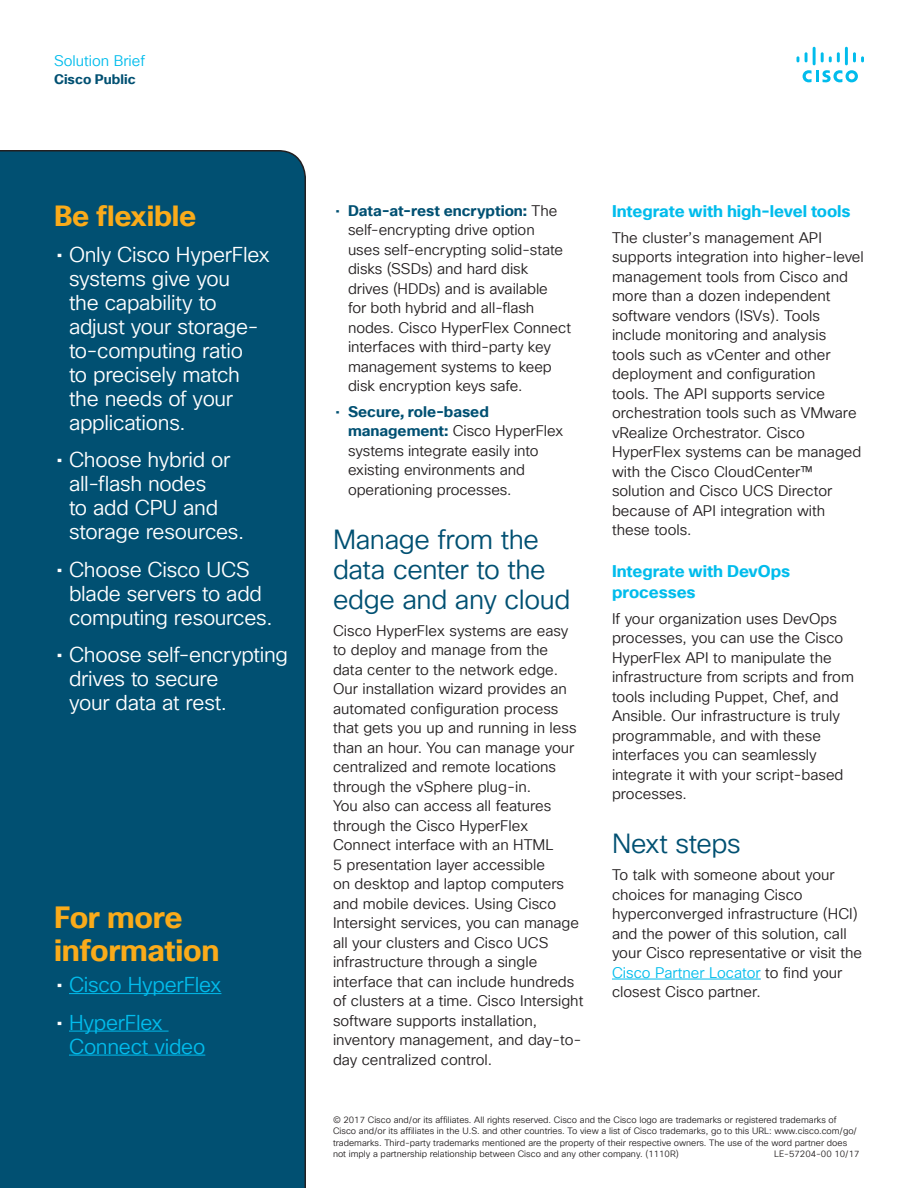
<style>
.page{position:relative;width:918px;height:1188px;background:#fff}
.page>*{position:absolute;margin:0;border:0;box-sizing:border-box;transform-origin:0 0}
.Sidebar_Heading_Oran{font:700 30px/33px "Cisco Sans TT";letter-spacing:-.01em;color:#faab1a}
.Sidebar_Heading_2nd{font:700 28.5px "Cisco Sans TT";letter-spacing:-.01em;color:#faab1a}
.Subhead2_Indigo{font:27px/30px "Cisco Sans TT Light";letter-spacing:-.015em;color:#015072}
.t1{font:21px/24px "Cisco Sans TT Light";letter-spacing:-.015em;color:#fff}
.t2{font:21px/24px "Cisco Sans TT Light";letter-spacing:-.015em;color:#01bcec}
.Subhead3_Blue{font:700 16.5px/21px "Cisco Sans TT";letter-spacing:-.005em;color:#01bcec}
.Body{font:15px/19.5px "Cisco Sans TT Light";color:#231f20}
.t3{font:15px "Cisco Sans TT Light";color:#01bcec}
.t4{font:700 13.5px "Cisco Sans TT";color:#015072}
.t5{font:9px/11.2px "Cisco Sans TT Light";color:#231f20}
.s1{font-family:"Cisco Sans TT"}
.s2{font-family:"Cisco Sans TT";color:#fff}
.s3{font-family:"Cisco Sans TT";color:#015072}
.s4{font-family:"Cisco Sans TT";font-weight:700;color:#015072}
.s5{color:#01bcec}
</style>
<div class="page">
<svg style="left:803px;top:70px;width:55px;height:12px"></svg>
<svg style="left:797px;top:56px;width:2px;height:6px"></svg>
<svg style="left:805px;top:52px;width:3px;height:10px"></svg>
<hr style="left:813px;top:47px;width:3px;height:18px;background:#01bcec">
<svg style="left:821px;top:52px;width:19px;height:10px"></svg>
<hr style="left:845px;top:47px;width:3px;height:18px;background:#01bcec">
<svg style="left:853px;top:52px;width:11px;height:10px"></svg>
<div style="left:0;top:150px;width:306px;height:1038px;background:#015072"></div>
<hr style="left:69px;top:993px;width:152px;height:1px;background:#01bcec">
<hr style="left:69px;top:1031px;width:100px;height:1px;background:#01bcec">
<hr style="left:69px;top:1055px;width:136px;height:1px;background:#01bcec">
<hr style="left:612px;top:979px;width:149px;height:1px;background:#01bcec">
<p class="t3" style="left:54px;top:51px;width:93px">Solution Brief</p>
<p class="t4" style="left:54px;top:70px;width:83px">Cisco Public</p>
<p class="Sidebar_Heading_2nd" style="left:54px;top:197px;width:144px">Be flexible</p>
<p class="t1" style="left:69px;top:243px;width:202px;text-indent:-13px"><span class="s1">•</span> Only Cisco HyperFlex systems give you<br>the capability to adjust your storage&shy;to-computing ratio<br>to precisely match the needs of your applications.</p>
<p class="t1" style="left:69px;top:449px;width:177px;text-indent:-13px"><span class="s1">•</span> Choose hybrid or all-flash nodes<br>to add CPU and storage resources.</p>
<p class="t1" style="left:69px;top:558px;width:205px;text-indent:-13px"><span class="s1">•</span> Choose Cisco UCS blade servers to add computing resources.</p>
<p class="t1" style="left:69px;top:644px;width:221px;text-indent:-13px"><span class="s1">•</span> Choose self-encrypting drives to secure<br>your data at rest.</p>
<p class="Sidebar_Heading_Oran" style="left:54px;top:901px;width:167px">For more information</p>
<p class="t2" style="left:56px;top:973px;width:167px"><span class="s2">•</span> Cisco HyperFlex</p>
<p class="t2" style="left:69px;top:1011px;width:138px;text-indent:-13px"><span class="s2">•</span> HyperFlex<br>Connect video</p>
<p class="Body" style="left:348px;top:201px;width:225px;text-indent:-13px"><span class="s3">•</span> <span class="s4">Data-at-rest encryption:</span> The self-encrypting drive option<br>uses self-encrypting solid-state disks (SSDs) and hard disk drives (HDDs) and is available<br>for both hybrid and all-flash nodes. Cisco HyperFlex Connect interfaces with third-party key management systems to keep disk encryption keys safe.</p>
<p class="Body" style="left:348px;top:402px;width:217px;text-indent:-13px"><span class="s3">•</span> <span class="s4">Secure, role-based management:</span> Cisco HyperFlex systems integrate easily into existing environments and operationing processes.</p>
<p class="Subhead2_Indigo" style="left:333px;top:525px;width:239px">Manage from the data center to the edge and any cloud</p>
<p class="Body" style="left:333px;top:621px;width:252px">Cisco HyperFlex systems are easy to deploy and manage from the<br>data center to the network edge.<br>Our installation wizard provides an automated configuration process that gets you up and running in less than an hour. You can manage your centralized and remote locations through the vSphere plug-in.<br>You also can access all features through the Cisco HyperFlex<br>Connect interface with an HTML<br>5 presentation layer accessible<br>on desktop and laptop computers and mobile devices. Using Cisco<br>Intersight services, you can manage all your clusters and Cisco UCS infrastructure through a single interface that can include hundreds of clusters at a time. Cisco Intersight software supports installation, inventory management, and day-to&shy;day centralized control.</p>
<p class="Subhead3_Blue" style="left:612px;top:201px;width:240px">Integrate with high-level tools</p>
<p class="Body" style="left:612px;top:228px;width:253px">The cluster’s management API supports integration into higher-level management tools from Cisco and more than a dozen independent software vendors (ISVs). Tools include monitoring and analysis<br>tools such as vCenter and other deployment and configuration<br>tools. The API supports service orchestration tools such as VMware vRealize Orchestrator. Cisco<br>HyperFlex systems can be managed with the Cisco CloudCenter™ solution and Cisco UCS Director because of API integration with these tools.</p>
<p class="Subhead3_Blue" style="left:612px;top:561px;width:180px">Integrate with DevOps processes</p>
<p class="Body" style="left:612px;top:609px;width:243px">If your organization uses DevOps processes, you can use the Cisco<br>HyperFlex API to manipulate the infrastructure from scripts and from tools including Puppet, Chef, and<br>Ansible. Our infrastructure is truly programmable, and with these interfaces you can seamlessly integrate it with your script-based processes.</p>
<p class="Subhead2_Indigo" style="left:612px;top:829px;width:130px">Next steps</p>
<p class="Body" style="left:612px;top:865px;width:252px">To talk with someone about your choices for managing Cisco hyperconverged infrastructure (HCI) and the power of this solution, call your Cisco representative or visit the<br><span class="s5">Cisco Partner Locator</span> to find your closest Cisco partner.</p>
<p class="t5" style="left:333px;top:1115px;width:526px">© 2017 Cisco and/or its affiliates. All rights reserved. Cisco and the Cisco logo are trademarks or registered trademarks of Cisco and/or its affiliates in the U.S. and other countries. To view a list of Cisco trademarks, go to this URL: www.cisco.com/go/ trademarks. Third-party trademarks mentioned are the property of their respective owners. The use of the word partner does not imply a partnership relationship between Cisco and any other company. (1110R)</p>
<p class="t5" style="left:774px;top:1148px;width:87px">LE-57204-00 10/17</p>
</div>
